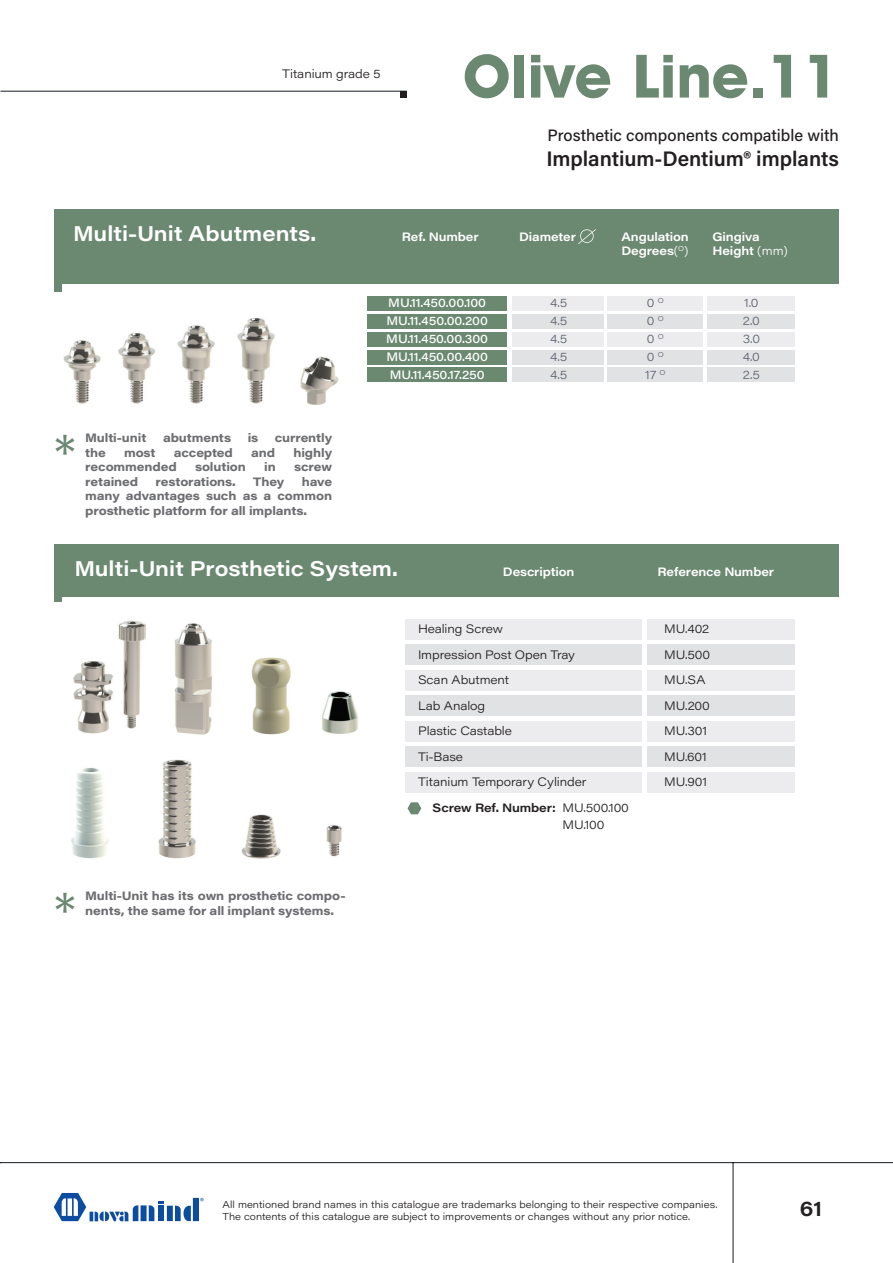
<style>
.page{position:relative;width:893px;height:1263px;background:#fff}
.page>*{position:absolute;margin:0;border:0;box-sizing:border-box;transform-origin:0 0}
.t1{font:700 60px "ITC Avant Garde";color:#6b8871}
.t2{font:300 46.5px "Acumin Pro Wide";color:#6b8871}
.t3{font:600 21px "Acumin Pro Wide";color:#fff}
.t4{font:600 21px "Acumin Pro";color:#231f20}
.t5{font:600 21px "Acumin Pro Wide";color:#231f20}
.t6{font:500 16.5px "Acumin Pro";color:#231f20}
.t7{font:700 12px/14.4px "Acumin Pro Wide";letter-spacing:-.01em;color:#6c6d70;text-align:justify}
.t8{font:300 12px/25.5px "Acumin Pro Wide";letter-spacing:-.01em;color:#231f20}
.t9{font:600 12px/14.4px "Acumin Pro Wide";letter-spacing:-.01em;color:#fff}
.t10{font:500 12px/18px "Acumin Pro Wide";letter-spacing:-.01em;color:#fff}
.t11{font:300 12px/18px "Acumin Pro Wide";color:#606573}
.t12{font:600 12px/17px "Acumin Pro Wide";letter-spacing:-.01em;color:#231f20}
.t13{font:300 9.9px/11.9px "Acumin Pro Wide";color:#231f20}
.s1{font-weight:300}
</style>
<div class="page">
<hr style="left:0;top:1162px;width:1px;height:101px;background:#161b22">
<hr style="left:0;top:1162px;width:893px;height:1px;background:#161b22">
<hr style="left:733px;top:1162px;width:1px;height:101px;background:#161b22">
<div style="left:400px;top:91px;width:7px;height:7px;background:#231f20"></div>
<hr style="left:1px;top:91px;width:406px;height:1px;background:#161b22">
<svg style="left:54px;top:1193px;width:150px;height:28px"></svg>
<div style="left:367px;top:296px;width:140px;height:15px;background:#6b8871"></div>
<div style="left:367px;top:314px;width:140px;height:15px;background:#6b8871"></div>
<div style="left:367px;top:332px;width:140px;height:15px;background:#6b8871"></div>
<div style="left:367px;top:350px;width:140px;height:15px;background:#6b8871"></div>
<div style="left:367px;top:367px;width:140px;height:15px;background:#6b8871"></div>
<div style="left:608px;top:296px;width:95px;height:15px;background:#ececee"></div>
<div style="left:707px;top:296px;width:88px;height:15px;background:#ececee"></div>
<div style="left:608px;top:314px;width:95px;height:15px;background:#e1e2e4"></div>
<div style="left:707px;top:314px;width:88px;height:15px;background:#e1e2e4"></div>
<div style="left:608px;top:332px;width:95px;height:15px;background:#ececee"></div>
<div style="left:707px;top:332px;width:88px;height:15px;background:#ececee"></div>
<div style="left:608px;top:350px;width:95px;height:15px;background:#e1e2e4"></div>
<div style="left:608px;top:367px;width:95px;height:15px;background:#e1e2e4"></div>
<div style="left:707px;top:350px;width:88px;height:15px;background:#e1e2e4"></div>
<div style="left:707px;top:367px;width:88px;height:15px;background:#e1e2e4"></div>
<div style="left:512px;top:296px;width:91px;height:15px;background:#ececee"></div>
<div style="left:512px;top:314px;width:91px;height:15px;background:#e1e2e4"></div>
<div style="left:512px;top:332px;width:91px;height:15px;background:#ececee"></div>
<div style="left:512px;top:350px;width:91px;height:15px;background:#e1e2e4"></div>
<div style="left:512px;top:367px;width:91px;height:15px;background:#e1e2e4"></div>
<div style="left:54px;top:209px;width:785px;height:74px;background:#6b8871"></div>
<svg style="left:578px;top:229px;width:18px;height:15px"></svg>
<img style="left:54px;top:283px;width:14px;height:80px">
<img style="left:68px;top:283px;width:59px;height:121px">
<img style="left:127px;top:283px;width:78px;height:121px">
<img style="left:205px;top:283px;width:61px;height:121px">
<img style="left:266px;top:283px;width:109px;height:122px">
<div style="left:54px;top:544px;width:785px;height:52px;background:#6b8871"></div>
<div style="left:647px;top:619px;width:148px;height:21px;background:#ececee"></div>
<div style="left:405px;top:619px;width:237px;height:21px;background:#ececee"></div>
<div style="left:647px;top:644px;width:148px;height:21px;background:#e1e2e4"></div>
<div style="left:647px;top:746px;width:148px;height:21px;background:#e1e2e4"></div>
<div style="left:405px;top:644px;width:237px;height:21px;background:#e1e2e4"></div>
<div style="left:405px;top:746px;width:237px;height:21px;background:#e1e2e4"></div>
<div style="left:647px;top:670px;width:148px;height:21px;background:#ececee"></div>
<div style="left:647px;top:772px;width:148px;height:21px;background:#ececee"></div>
<div style="left:405px;top:670px;width:237px;height:21px;background:#ececee"></div>
<div style="left:405px;top:772px;width:237px;height:21px;background:#ececee"></div>
<div style="left:647px;top:695px;width:148px;height:21px;background:#e1e2e4"></div>
<div style="left:405px;top:695px;width:237px;height:21px;background:#e1e2e4"></div>
<div style="left:647px;top:721px;width:148px;height:21px;background:#ececee"></div>
<div style="left:405px;top:721px;width:237px;height:21px;background:#ececee"></div>
<svg style="left:407px;top:802px;width:14px;height:12px"></svg>
<img style="left:253px;top:596px;width:78px;height:118px">
<img style="left:193px;top:596px;width:60px;height:118px">
<img style="left:313px;top:683px;width:45px;height:34px">
<img style="left:71px;top:767px;width:38px;height:92px">
<img style="left:241px;top:714px;width:79px;height:145px">
<img style="left:158px;top:714px;width:54px;height:145px">
<img style="left:265px;top:717px;width:93px;height:142px">
<img style="left:54px;top:596px;width:139px;height:138px">
<p class="t8" style="left:282px;top:60px;width:100px">Titanium grade 5</p>
<h1 class="t1" style="left:463px;top:40px;width:377px">Olive Line.11</h1>
<h3 class="t6" style="left:548px;top:123px;width:293px">Prosthetic components compatible with</h3>
<h3 class="t4" style="left:546px;top:144px;width:294px">Implantium-Dentium® implants</h3>
<h3 class="t3" style="left:73px;top:219px;width:245px">Multi-Unit Abutments.</h3>
<p class="t9" style="left:402px;top:229px;width:78px">Ref. Number</p>
<p class="t9" style="left:519px;top:229px;width:58px">Diameter</p>
<p class="t9" style="left:713px;top:229px;width:77px">Gingiva<br>Height <span class="s1">(mm)</span></p>
<p class="t9" style="left:621px;top:229px;width:69px">Angulation<br>Degrees<span class="s1">(</span><sup>O</sup><span class="s1">)</span></p>
<h2 class="t2" style="left:54px;top:418px;width:23px">*</h2>
<p class="t7" style="left:85px;top:430px;width:63px">Multi-unit</p>
<p class="t7" style="left:163px;top:430px;width:70px">abutments</p>
<p class="t7" style="left:248px;top:430px;width:12px">is</p>
<p class="t7" style="left:275px;top:430px;width:59px">currently</p>
<p class="t7" style="left:85px;top:445px;width:22px">the</p>
<p class="t7" style="left:124px;top:445px;width:33px">most</p>
<p class="t7" style="left:174px;top:445px;width:61px">accepted</p>
<p class="t7" style="left:251px;top:445px;width:26px">and</p>
<p class="t7" style="left:293px;top:445px;width:40px">highly</p>
<p class="t7" style="left:85px;top:459px;width:93px">recommended</p>
<p class="t7" style="left:195px;top:459px;width:52px">solution</p>
<p class="t7" style="left:264px;top:459px;width:13px">in</p>
<p class="t7" style="left:294px;top:459px;width:39px">screw</p>
<p class="t7" style="left:85px;top:474px;width:54px">retained</p>
<p class="t7" style="left:156px;top:474px;width:82px">restorations.</p>
<p class="t7" style="left:253px;top:474px;width:33px">They</p>
<p class="t7" style="left:85px;top:474px;width:248px;text-indent:217px">have many advantages such as a common prosthetic platform for all implants.</p>
<p class="t10" style="left:386px;top:293px;width:103px">MU.11.450.00.100<br>MU.11.450.00.200<br>MU.11.450.00.300<br>MU.11.450.00.400<br>MU.11.450.17.250</p>
<p class="t11" style="left:645px;top:293px;width:22px">0 <sup>O<br></sup>0 <sup>O<br></sup>0 <sup>O<br></sup>0 <sup>O<br></sup>17 <sup>O</sup></p>
<p class="t11" style="left:550px;top:293px;width:18px;text-align:justify">4.5<br>4.5<br>4.5<br>4.5<br>4.5</p>
<p class="t11" style="left:743px;top:293px;width:19px">1.0<br>2.0<br>3.0<br>4.0<br>2.5</p>
<h3 class="t3" style="left:74px;top:554px;width:325px">Multi-Unit Prosthetic System.</h3>
<p class="t9" style="left:503px;top:564px;width:73px">Description</p>
<p class="t9" style="left:658px;top:564px;width:118px">Reference Number</p>
<p class="t8" style="left:418px;top:616px;width:170px">Healing Screw<br>Impression Post Open Tray<br>Scan Abutment<br>Lab Analog<br>Plastic Castable<br>Ti-Base<br>Titanium Temporary Cylinder</p>
<p class="t8" style="left:664px;top:616px;width:48px">MU.402<br>MU.500<br>MU.SA<br>MU.200<br>MU.301<br>MU.601<br>MU.901</p>
<h2 class="t2" style="left:54px;top:876px;width:23px">*</h2>
<p class="t7" style="left:85px;top:888px;width:262px">Multi-Unit has its own prosthetic compo&shy;nents, the same for all implant systems.</p>
<p class="t12" style="left:562px;top:799px;width:68px;text-indent:-130px">Screw Ref. Number: <span class="s1">MU.500.100<br>MU.100</span></p>
<p class="t13" style="left:222px;top:1198px;width:496px">All mentioned brand names in this catalogue are trademarks belonging to their respective companies.<br>The contents of this catalogue are subject to improvements or changes without any prior notice.</p>
<h3 class="t5" style="left:800px;top:1193px;width:24px">61</h3>
</div>
